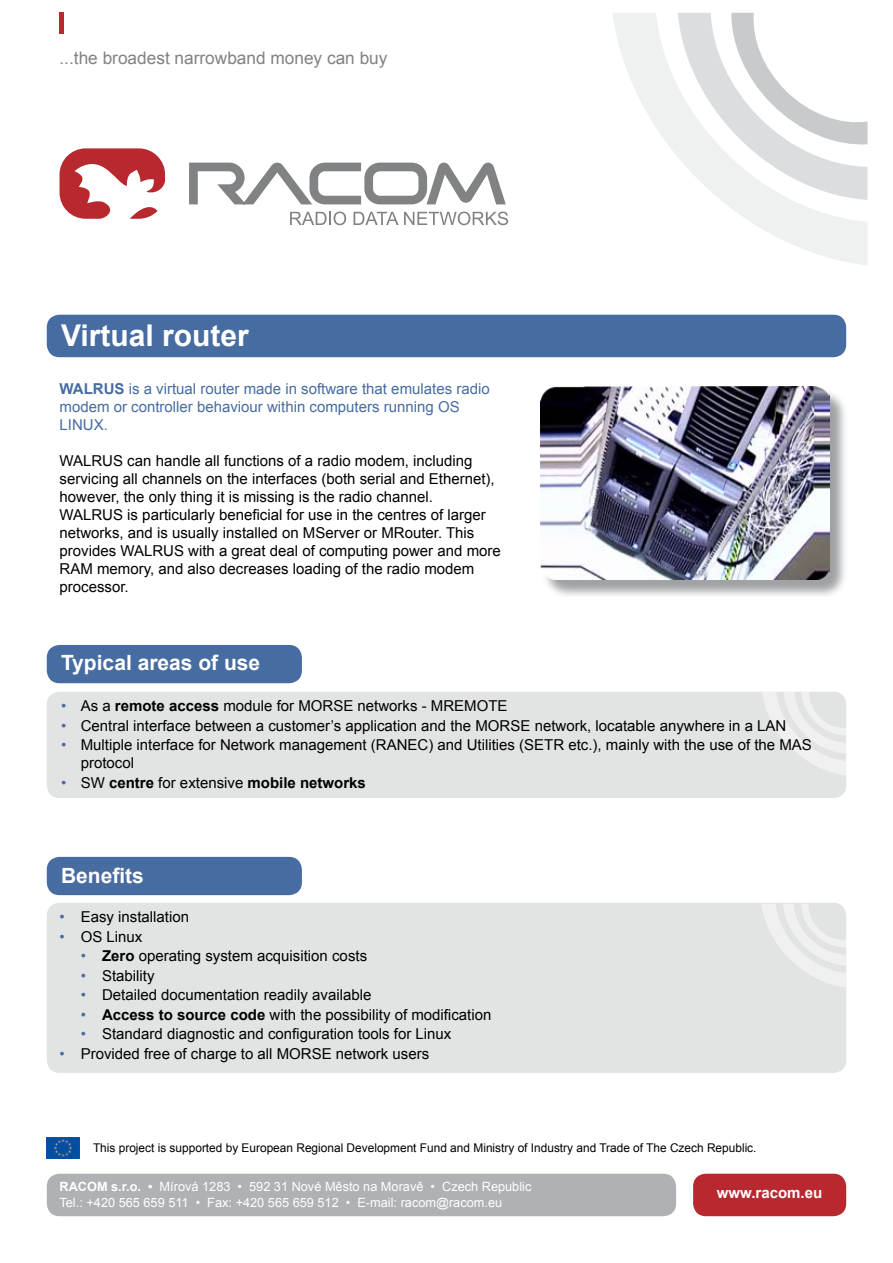
<style>
.page{position:relative;width:893px;height:1263px;background:#fff}
.page>*{position:absolute;margin:0;border:0;box-sizing:border-box;transform-origin:0 0}
.t1{font:700 30px "Arial";color:#fff}
.t2{font:700 21px "Arial";color:#fff}
.t3{font:17.25px "Arial";color:#808284}
.t4{font:15px/18px "Arial";color:#000}
.t5{font:15px/18px "Arial";color:#466ca2}
.t6{font:700 15px "Arial";color:#000}
.t7{font:700 15px "Arial";color:#fff}
.t8{font:12.75px "Arial";color:#fff}
.t9{font:12px "Arial";color:#000}
.s1{font-weight:700}
.s2{color:#466ca2}
.s3{font-weight:400;color:#466ca2}
.s4{font-weight:400}
</style>
<div class="page">
<svg style="left:613px;top:13px;width:254px;height:252px"></svg>
<svg style="left:678px;top:13px;width:189px;height:187px"></svg>
<hr style="left:60px;top:13px;width:4px;height:21px;background:#b8292f">
<div style="left:47px;top:1174px;width:629px;height:42px;background:#afb1b4;border-radius:13px"></div>
<div style="left:693px;top:1174px;width:153px;height:42px;background:#b8292f;border-radius:13px"></div>
<svg style="left:290px;top:212px;width:56px;height:13px"></svg>
<svg style="left:353px;top:212px;width:155px;height:13px"></svg>
<svg style="left:60px;top:148px;width:105px;height:71px"></svg>
<svg style="left:189px;top:162px;width:317px;height:42px"></svg>
<div style="left:47px;top:692px;width:799px;height:106px;background:#e2e3e3;border-radius:13px"></div>
<div style="left:47px;top:903px;width:799px;height:170px;background:#e2e3e3;border-radius:13px"></div>
<img style="left:47px;top:1137px;width:32px;height:21px">
<div style="left:47px;top:645px;width:255px;height:38px;background:#466ca2;border-radius:13px"></div>
<div style="left:47px;top:857px;width:255px;height:38px;background:#466ca2;border-radius:13px"></div>
<div style="left:47px;top:315px;width:799px;height:42px;background:#466ca2;border-radius:13px"></div>
<svg style="left:762px;top:692px;width:84px;height:83px"></svg>
<svg style="left:762px;top:904px;width:84px;height:83px"></svg>
<div style="left:542px;top:388px;width:306px;height:209px;background:#808284;opacity:.75"></div>
<img style="left:540px;top:387px;width:289px;height:193px">
<p class="t3" style="left:60px;top:46px;width:329px">...the broadest narrowband money can buy</p>
<p class="t1" style="left:61px;top:315px;width:189px">Virtual router</p>
<p class="t5" style="left:60px;top:379px;width:432px"><span class="s1">WALRUS</span> is a virtual router made in software that emulates radio modem or controller behaviour within computers running OS<br>LINUX.</p>
<p class="t4" style="left:60px;top:451px;width:437px">WALRUS can handle all functions of a radio modem, including servicing all channels on the interfaces (both serial and Ethernet), however, the only thing it is missing is the radio channel.</p>
<p class="t4" style="left:60px;top:505px;width:443px">WALRUS is particularly beneficial for use in the centres of larger networks, and is usually installed on MServer or MRouter. This provides WALRUS with a great deal of computing power and more RAM memory, and also decreases loading of the radio modem processor.</p>
<p class="t2" style="left:61px;top:649px;width:201px">Typical areas of use</p>
<p class="t4" style="left:61px;top:697px;width:448px"><span class="s2">•</span> As a <span class="s1">remote access</span> module for MORSE networks - MREMOTE</p>
<p class="t4" style="left:61px;top:716px;width:727px"><span class="s2">•</span> Central interface between a customer’s application and the MORSE network, locatable anywhere in a LAN</p>
<p class="t4" style="left:81px;top:736px;width:733px;text-indent:-20px"><span class="s2">•</span> Multiple interface for Network management (RANEC) and Utilities (SETR etc.), mainly with the use of the MAS protocol</p>
<p class="t6" style="left:61px;top:772px;width:306px"><span class="s3">•</span> <span class="s4">SW</span> centre <span class="s4">for extensive</span> mobile networks</p>
<p class="t2" style="left:61px;top:861px;width:84px">Benefits</p>
<p class="t4" style="left:60px;top:908px;width:131px"><span class="s2">•</span> Easy installation</p>
<p class="t4" style="left:60px;top:928px;width:84px"><span class="s2">•</span> OS Linux</p>
<p class="t4" style="left:81px;top:947px;width:288px"><span class="s2">•</span> <span class="s1">Zero</span> operating system acquisition costs</p>
<p class="t4" style="left:81px;top:967px;width:75px"><span class="s2">•</span> Stability</p>
<p class="t4" style="left:81px;top:986px;width:292px"><span class="s2">•</span> Detailed documentation readily available</p>
<p class="t4" style="left:81px;top:1006px;width:412px"><span class="s2">•</span> <span class="s1">Access to source code</span> with the possibility of modification</p>
<p class="t4" style="left:81px;top:1025px;width:372px"><span class="s2">•</span> Standard diagnostic and configuration tools for Linux</p>
<p class="t4" style="left:60px;top:1045px;width:371px"><span class="s2">•</span> Provided free of charge to all MORSE network users</p>
<p class="t9" style="left:93px;top:1140px;width:665px">This project is supported by European Regional Development Fund and Ministry of Industry and Trade of The Czech Republic.</p>
<p class="t8" style="left:60px;top:1179px;width:473px"><span class="s1">RACOM s.r.o. •</span> Mírová 1283 • 592 31 Nové Město na Moravě • Czech Republic</p>
<p class="t8" style="left:60px;top:1194px;width:444px">Tel.: +420 565 659 511 • Fax: +420 565 659 512 • E-mail: racom@racom.eu</p>
<p class="t7" style="left:717px;top:1183px;width:107px">www.racom.eu</p>
</div>
